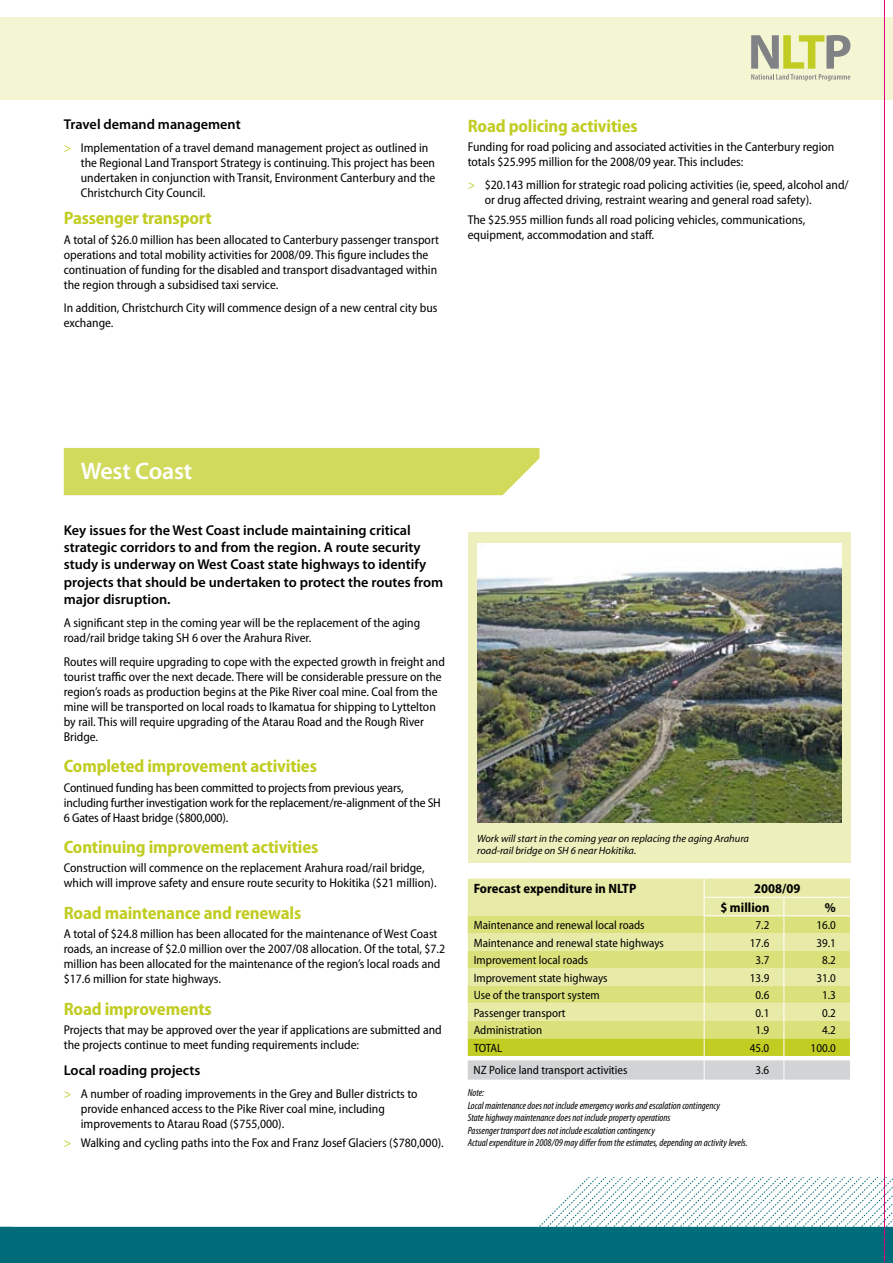
<style>
.page{position:relative;width:893px;height:1263px;background:#fff}
.page>*{position:absolute;margin:0;border:0;box-sizing:border-box;transform-origin:0 0}
.t1{font:600 24px "Myriad Pro";letter-spacing:-.01em;color:#fff}
.t2{font:700 semi-condensed 18px "Myriad Pro";letter-spacing:-.01em;color:#c2cd23}
.t3{font:600 14.25px/17.2px "Myriad Pro";color:#000}
.t4{font:700 semi-condensed 13.5px/18.6px "Myriad Pro";color:#000}
.t5{font:semi-condensed 12.75px/15px "Myriad Pro";color:#000}
.t6{font:semi-condensed 12px "Myriad Pro";color:#000}
.t7{font:italic condensed 10.5px/12.6px "Myriad Pro";color:#000}
.t8{font:italic 10.5px/12px "Myriad Pro";color:#000}
.s1{color:#c2cd23}
</style>
<div class="page">
<div style="left:0;top:17px;width:893px;height:82px;background:#f3f5d3"></div>
<div style="left:64px;top:448px;width:475px;height:47px;background:#d1da5a"></div>
<div style="left:468px;top:532px;width:382px;height:330px;background:#edf0bd"></div>
<img style="left:477px;top:543px;width:364px;height:279px">
<svg style="left:468px;top:879px;width:383px;height:201px"></svg>
<hr style="left:704px;top:915px;width:80px;height:1px;background:#fff">
<hr style="left:784px;top:915px;width:67px;height:1px;background:#fff">
<hr style="left:884px;top:0;width:1px;height:1263px;background:#e20177">
<svg style="left:751px;top:35px;width:99px;height:46px"></svg>
<svg style="left:0;top:1178px;width:893px;height:85px"></svg>
<p class="t3" style="left:64px;top:115px;width:178px">Travel demand management</p>
<p class="t5" style="left:81px;top:141px;width:356px;text-indent:-17px"><span class="s1">&gt;</span> Implementation of a travel demand management project as outlined in the Regional Land Transport Strategy is continuing. This project has been undertaken in conjunction with Transit, Environment Canterbury and the Christchurch City Council.</p>
<h2 class="t2" style="left:64px;top:208px;width:149px">Passenger transport</h2>
<p class="t5" style="left:64px;top:232px;width:377px">A total of $26.0 million has been allocated to Canterbury passenger transport operations and total mobility activities for 2008/09. This figure includes the continuation of funding for the disabled and transport disadvantaged within the region through a subsidised taxi service.</p>
<p class="t5" style="left:64px;top:301px;width:375px">In addition, Christchurch City will commence design of a new central city bus exchange.</p>
<h2 class="t2" style="left:468px;top:115px;width:171px">Road policing activities</h2>
<p class="t5" style="left:468px;top:139px;width:368px">Funding for road policing and associated activities in the Canterbury region totals $25.995 million for the 2008/09 year. This includes:</p>
<p class="t5" style="left:485px;top:178px;width:365px;text-indent:-17px"><span class="s1">&gt;</span> $20.143 million for strategic road policing activities (ie, speed, alcohol and/ or drug affected driving, restraint wearing and general road safety).</p>
<p class="t5" style="left:468px;top:212px;width:339px">The $25.955 million funds all road policing vehicles, communications, equipment, accommodation and staff.</p>
<h1 class="t1" style="left:81px;top:456px;width:113px">West Coast</h1>
<p class="t3" style="left:64px;top:521px;width:381px">Key issues for the West Coast include maintaining critical strategic corridors to and from the region. A route security study is underway on West Coast state highways to identify projects that should be undertaken to protect the routes from major disruption.</p>
<p class="t5" style="left:64px;top:616px;width:358px">A significant step in the coming year will be the replacement of the aging road/rail bridge taking SH 6 over the Arahura River.</p>
<p class="t5" style="left:64px;top:654px;width:383px">Routes will require upgrading to cope with the expected growth in freight and tourist traffic over the next decade. There will be considerable pressure on the region’s roads as production begins at the Pike River coal mine. Coal from the mine will be transported on local roads to Ikamatua for shipping to Lyttelton by rail. This will require upgrading of the Atarau Road and the Rough River Bridge.</p>
<h2 class="t2" style="left:64px;top:756px;width:255px">Completed improvement activities</h2>
<p class="t5" style="left:64px;top:780px;width:379px">Continued funding has been committed to projects from previous years, including further investigation work for the replacement/re-alignment of the SH<br>6 Gates of Haast bridge ($800,000).</p>
<h2 class="t2" style="left:64px;top:837px;width:256px">Continuing improvement activities</h2>
<p class="t5" style="left:64px;top:861px;width:374px">Construction will commence on the replacement Arahura road/rail bridge, which will improve safety and ensure route security to Hokitika ($21 million).</p>
<h2 class="t2" style="left:64px;top:903px;width:239px">Road maintenance and renewals</h2>
<p class="t5" style="left:64px;top:927px;width:383px">A total of $24.8 million has been allocated for the maintenance of West Coast roads, an increase of $2.0 million over the 2007/08 allocation. Of the total, $7.2 million has been allocated for the maintenance of the region’s local roads and $17.6 million for state highways.</p>
<h2 class="t2" style="left:64px;top:998px;width:149px">Road improvements</h2>
<p class="t5" style="left:64px;top:1022px;width:379px">Projects that may be approved over the year if applications are submitted and the projects continue to meet funding requirements include:</p>
<p class="t3" style="left:64px;top:1061px;width:138px">Local roading projects</p>
<p class="t5" style="left:81px;top:1087px;width:338px;text-indent:-17px"><span class="s1">&gt;</span> A number of roading improvements in the Grey and Buller districts to provide enhanced access to the Pike River coal mine, including improvements to Atarau Road ($755,000).</p>
<p class="t5" style="left:64px;top:1136px;width:382px"><span class="s1">&gt;</span> Walking and cycling paths into the Fox and Franz Josef Glaciers ($780,000).</p>
<p class="t8" style="left:477px;top:832px;width:273px">Work will start in the coming year on replacing the aging Arahura road-rail bridge on SH 6 near Hokitika.</p>
<p class="t4" style="left:474px;top:879px;width:164px">Forecast expenditure in NLTP</p>
<p class="t4" style="left:720px;top:879px;width:81px;text-indent:34px">2008/09 $ million</p>
<p class="t4" style="left:825px;top:898px;width:12px">%</p>
<p class="t6" style="left:474px;top:919px;width:172px">Maintenance and renewal local roads</p>
<p class="t6" style="left:756px;top:919px;width:15px">7.2</p>
<p class="t6" style="left:816px;top:919px;width:21px">16.0</p>
<p class="t6" style="left:474px;top:936px;width:192px">Maintenance and renewal state highways</p>
<p class="t6" style="left:750px;top:936px;width:21px">17.6</p>
<p class="t6" style="left:816px;top:936px;width:21px">39.1</p>
<p class="t6" style="left:474px;top:954px;width:116px">Improvement local roads</p>
<p class="t6" style="left:756px;top:954px;width:15px">3.7</p>
<p class="t6" style="left:822px;top:954px;width:15px">8.2</p>
<p class="t6" style="left:474px;top:971px;width:135px">Improvement state highways</p>
<p class="t6" style="left:750px;top:971px;width:21px">13.9</p>
<p class="t6" style="left:816px;top:971px;width:21px">31.0</p>
<p class="t6" style="left:474px;top:989px;width:128px">Use of the transport system</p>
<p class="t6" style="left:755px;top:989px;width:15px">0.6</p>
<p class="t6" style="left:822px;top:989px;width:15px">1.3</p>
<p class="t6" style="left:474px;top:1006px;width:93px">Passenger transport</p>
<p class="t6" style="left:755px;top:1006px;width:15px">0.1</p>
<p class="t6" style="left:822px;top:1006px;width:15px">0.2</p>
<p class="t6" style="left:474px;top:1024px;width:70px">Administration</p>
<p class="t6" style="left:755px;top:1024px;width:15px">1.9</p>
<p class="t6" style="left:822px;top:1024px;width:15px">4.2</p>
<p class="t6" style="left:474px;top:1041px;width:30px">TOTAL</p>
<p class="t6" style="left:750px;top:1041px;width:21px">45.0</p>
<p class="t6" style="left:811px;top:1041px;width:27px">100.0</p>
<p class="t6" style="left:474px;top:1063px;width:155px">NZ Police land transport activities</p>
<p class="t6" style="left:755px;top:1063px;width:15px">3.6</p>
<p class="t7" style="left:468px;top:1086px;width:282px">Note:<br>Local maintenance does not include emergency works and escalation contingency<br>State highway maintenance does not include property operations<br>Passenger transport does not include escalation contingency<br>Actual expenditure in 2008/09 may differ from the estimates, depending on activity levels.</p>
</div>
